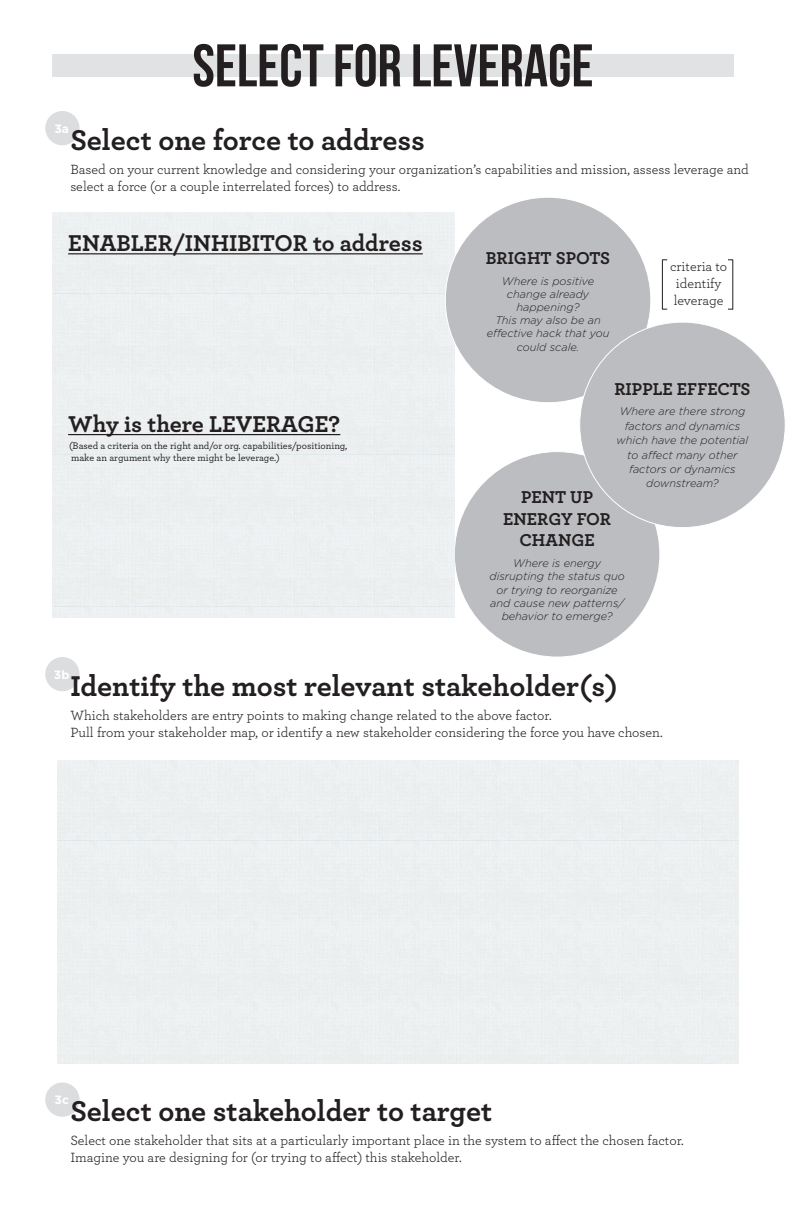
<style>
.page{position:relative;width:792px;height:1224px;background:#fff}
.page>*{position:absolute;margin:0;border:0;box-sizing:border-box;transform-origin:0 0}
.t1{font:60px "Bebas Neue";color:#231f20}
.t2{font:700 30px "Archer";color:#231f20}
.t3{font:700 24px "Archer";color:#231f20}
.t4{font:700 18px/21.6px "Archer";color:#231f20;text-align:center}
.t5{font:14px/16.8px "Archer";color:#231f20}
.t6{font:700 12px "Gotham";color:#fff}
.t7{font:italic 300 11px/13.2px "Gotham";color:#231f20;text-align:center}
.t8{font:500 10px "Archer";color:#231f20}
</style>
<div class="page">
<div style="left:52px;top:54px;width:682px;height:23px;background:#e1e2e4"></div>
<div style="left:45px;top:111px;width:35px;height:34px;background:#dcdddf;border-radius:50%"></div>
<div style="left:454px;top:452px;width:206px;height:205px;background:#bcbdc0;border-radius:50%"></div>
<div style="left:45px;top:657px;width:35px;height:34px;background:#dcdddf;border-radius:50%"></div>
<hr style="left:68px;top:253px;width:355px;height:1px;background:#231f20">
<hr style="left:68px;top:434px;width:272px;height:1px;background:#231f20">
<div style="left:445px;top:197px;width:206px;height:206px;background:#bcbdc0;border-radius:50%"></div>
<div style="left:580px;top:322px;width:205px;height:206px;background:#bcbdc0;border-radius:50%"></div>
<hr style="left:662px;top:260px;width:1px;height:49px;background:#231f20">
<hr style="left:733px;top:260px;width:1px;height:49px;background:#231f20">
<div style="left:45px;top:1083px;width:35px;height:34px;background:#dcdddf;border-radius:50%"></div>
<p class="t1" style="left:192px;top:33px;width:403px">SELECT FOR LEVERAGE</p>
<p class="t6" style="left:54px;top:121px;width:16px">3a</p>
<p class="t2" style="left:70px;top:116px;width:356px">Select one force to address</p>
<p class="t5" style="left:70px;top:160px;width:680px">Based on your current knowledge and considering your organization’s capabilities and mission, assess leverage and select a force (or a couple interrelated forces) to address.</p>
<p class="t3" style="left:68px;top:225px;width:356px">ENABLER/INHIBITOR to address</p>
<p class="t3" style="left:68px;top:405px;width:274px">Why is there LEVERAGE?</p>
<p class="t8" style="left:69px;top:438px;width:280px">(Based a criteria on the right and/or org. capabilities/positioning,</p>
<p class="t8" style="left:71px;top:450px;width:210px">make an argument why there might be leverage.)</p>
<p class="t4" style="left:486px;top:246px;width:126px">BRIGHT SPOTS</p>
<p class="t7" style="left:502px;top:274px;width:94px">Where is positive</p>
<p class="t7" style="left:507px;top:287px;width:84px">change already happening?</p>
<p class="t7" style="left:487px;top:314px;width:124px">This may also be an effective hack that you could scale.</p>
<p class="t5" style="left:670px;top:257px;width:59px">criteria to identify leverage</p>
<p class="t4" style="left:614px;top:377px;width:138px">RIPPLE EFFECTS</p>
<p class="t7" style="left:617px;top:404px;width:133px;line-height:14.4px">Where are there strong factors and dynamics which have the potential to affect many other factors or dynamics downstream?</p>
<p class="t4" style="left:503px;top:485px;width:109px">PENT UP<br>ENERGY FOR<br>CHANGE</p>
<p class="t7" style="left:490px;top:557px;width:137px">Where is energy disrupting the status quo or trying to reorganize and cause new patterns/ behavior to emerge?</p>
<p class="t6" style="left:54px;top:667px;width:17px">3b</p>
<p class="t2" style="left:70px;top:662px;width:549px">Identify the most relevant stakeholder(s)</p>
<p class="t5" style="left:70px;top:706px;width:483px">Which stakeholders are entry points to making change related to the above factor.</p>
<p class="t5" style="left:70px;top:723px;width:594px">Pull from your stakeholder map, or identify a new stakeholder considering the force you have chosen.</p>
<p class="t6" style="left:55px;top:1093px;width:16px">3c</p>
<p class="t2" style="left:70px;top:1088px;width:423px">Select one stakeholder to target</p>
<p class="t5" style="left:70px;top:1132px;width:615px">Select one stakeholder that sits at a particularly important place in the system to affect the chosen factor.</p>
<p class="t5" style="left:70px;top:1149px;width:393px">Imagine you are designing for (or trying to affect) this stakeholder.</p>
</div>
